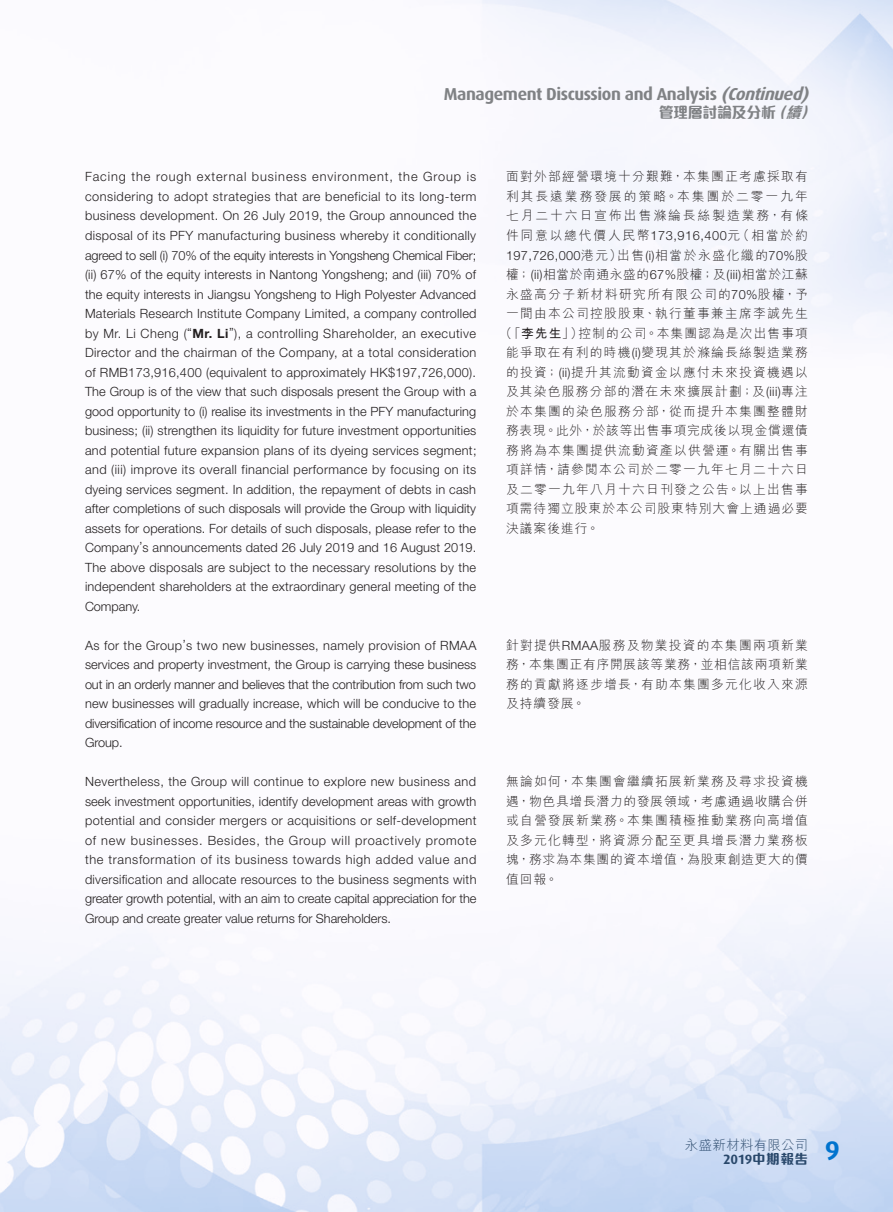
<style>
.page{position:relative;width:893px;height:1212px;background:#fff}
.page>*{position:absolute;margin:0;border:0;box-sizing:border-box;transform-origin:0 0}
.t1{font:700 17.25px "Dax";letter-spacing:-.025em;color:#808285}
.t2{font:800 15px "M Elle HK";letter-spacing:-.025em;color:#808285}
.t3{font:300 13.5px "M Hei HK";letter-spacing:.02em;color:#29486b}
.t4{font:700 13.5px "Dax";color:#29486b}
.Body_Text{font:300 12.75px/19.5px "Helvetica Neue LT Std";letter-spacing:-.005em;color:#231f20;text-align:justify}
.C_Body_Text{font:300 12.75px/19.5px "M Hei HK";letter-spacing:.1em;color:#231f20;text-align:justify}
.C_Body_Text-2{font:300 12.75px "M Hei HK";letter-spacing:.155em;color:#231f20}
.C_Body_Text-3{font:300 12.75px "Helvetica Neue LT Std";letter-spacing:.03em;color:#231f20}
.C_Body_Text-4{font:300 12.75px "M Hei HK";letter-spacing:.05em;color:#231f20}
.C_Body_Text-5{font:300 12.75px "M Hei HK";letter-spacing:.145em;color:#231f20}
.C_Body_Text-6{font:300 12.75px "M Hei HK";letter-spacing:.06em;color:#231f20}
.C_Body_Text-7{font:300 12.75px "M Hei HK";letter-spacing:.08em;color:#231f20}
.s1{font-style:italic}
.s2{font-weight:700}
.s3{font-family:"Helvetica Neue LT Std"}
.s4{font-family:"M Hei HK"}
.s5{font-family:"M Elle HK";font-weight:800}
</style>
<div class="page">
<img style="left:0;top:0;width:893px;height:1212px">
<h1 class="t1" style="left:444px;top:84px;width:371px">Management Discussion and Analysis <span class="s1">(Continued)</span></h1>
<p class="t2" style="left:659px;top:105px;width:163px">管理層討論及分析<span class="s1">（續）</span></p>
<p class="Body_Text" style="left:85px;top:167px;width:393px">Facing the rough external business environment, the Group is considering to adopt strategies that are beneficial to its long-term business development. On 26 July 2019, the Group announced the disposal of its PFY manufacturing business whereby it conditionally agreed to sell (i) 70% of the equity interests in Yongsheng Chemical Fiber; (ii) 67% of the equity interests in Nantong Yongsheng; and (iii) 70% of the equity interests in Jiangsu Yongsheng to High Polyester Advanced Materials Research Institute Company Limited, a company controlled by Mr. Li Cheng (“<span class="s2">Mr. Li</span>”), a controlling Shareholder, an executive Director and the chairman of the Company, at a total consideration of RMB173,916,400 (equivalent to approximately HK$197,726,000).<br>The Group is of the view that such disposals present the Group with a good opportunity to (i) realise its investments in the PFY manufacturing business; (ii) strengthen its liquidity for future investment opportunities and potential future expansion plans of its dyeing services segment; and (iii) improve its overall financial performance by focusing on its dyeing services segment. In addition, the repayment of debts in cash after completions of such disposals will provide the Group with liquidity assets for operations. For details of such disposals, please refer to the Company’s announcements dated 26 July 2019 and 16 August 2019.<br>The above disposals are subject to the necessary resolutions by the independent shareholders at the extraordinary general meeting of the Company.</p>
<p class="Body_Text" style="left:85px;top:635px;width:393px">As for the Group’s two new businesses, namely provision of RMAA services and property investment, the Group is carrying these business out in an orderly manner and believes that the contribution from such two new businesses will gradually increase, which will be conducive to the diversification of income resource and the sustainable development of the Group.</p>
<p class="Body_Text" style="left:85px;top:771px;width:393px">Nevertheless, the Group will continue to explore new business and seek investment opportunities, identify development areas with growth potential and consider mergers or acquisitions or self-development of new businesses. Besides, the Group will proactively promote the transformation of its business towards high added value and diversification and allocate resources to the business segments with greater growth potential, with an aim to create capital appreciation for the Group and create greater value returns for Shareholders.</p>
<p class="C_Body_Text" style="left:506px;top:167px;width:303px">面對外部經營環境十分艱難，本集團正考慮採取有</p>
<p class="C_Body_Text-2" style="left:506px;top:190px;width:303px">利其長遠業務發展的策略。本集團於二零一九年</p>
<p class="C_Body_Text-2" style="left:506px;top:209px;width:303px">七月二十六日宣佈出售滌綸長絲製造業務，有條</p>
<p class="C_Body_Text-5" style="left:506px;top:229px;width:303px">件同意以總代價人民幣<span class="s3">173,916,400</span>元（相當於約</p>
<p class="C_Body_Text-3" style="left:506px;top:247px;width:303px">197,726,000<span class="s4">港元）出售</span>(i)<span class="s4">相當於永盛化纖的</span>70%<span class="s4">股</span></p>
<p class="C_Body_Text-4" style="left:506px;top:268px;width:303px">權；<span class="s3">(ii)</span>相當於南通永盛的<span class="s3">67%</span>股權；及<span class="s3">(iii)</span>相當於江蘇</p>
<p class="C_Body_Text" style="left:506px;top:284px;width:303px">永盛高分子新材料研究所有限公司的<span class="s3">70%</span>股權，予</p>
<p class="C_Body_Text" style="left:506px;top:303px;width:303px">一間由本公司控股股東、執行董事兼主席李誠先生</p>
<p class="C_Body_Text" style="left:500px;top:323px;width:310px">（「<span class="s2">李先生</span>」）控制的公司。本集團認為是次出售事項</p>
<p class="C_Body_Text" style="left:506px;top:342px;width:303px">能爭取在有利的時機<span class="s3">(i)</span>變現其於滌綸長絲製造業務</p>
<p class="C_Body_Text" style="left:506px;top:362px;width:303px">的投資；<span class="s3">(ii)</span>提升其流動資金以應付未來投資機遇以</p>
<p class="C_Body_Text" style="left:506px;top:381px;width:303px">及其染色服務分部的潛在未來擴展計劃；及<span class="s3">(iii)</span>專注</p>
<p class="C_Body_Text" style="left:506px;top:401px;width:303px">於本集團的染色服務分部，從而提升本集團整體財</p>
<p class="C_Body_Text-6" style="left:506px;top:424px;width:303px">務表現。此外，於該等出售事項完成後以現金償還債</p>
<p class="C_Body_Text" style="left:506px;top:440px;width:303px">務將為本集團提供流動資產以供營運。有關出售事</p>
<p class="C_Body_Text" style="left:506px;top:459px;width:303px">項詳情，請參閱本公司於二零一九年七月二十六日</p>
<p class="C_Body_Text" style="left:506px;top:479px;width:303px">及二零一九年八月十六日刊發之公告。以上出售事</p>
<p class="C_Body_Text-7" style="left:506px;top:502px;width:303px">項需待獨立股東於本公司股東特別大會上通過必要</p>
<p class="C_Body_Text" style="left:506px;top:518px;width:95px">決議案後進行。</p>
<p class="C_Body_Text" style="left:506px;top:635px;width:303px">針對提供<span class="s3">RMAA</span>服務及物業投資的本集團兩項新業務，本集團正有序開展該等業務，並相信該兩項新業務的貢獻將逐步增長，有助本集團多元化收入來源及持續發展。</p>
<p class="C_Body_Text" style="left:506px;top:771px;width:303px">無論如何，本集團會繼續拓展新業務及尋求投資機遇，物色具增長潛力的發展領域，考慮通過收購合併或自營發展新業務。本集團積極推動業務向高增值及多元化轉型，將資源分配至更具增長潛力業務板塊，務求為本集團的資本增值，為股東創造更大的價值回報。</p>
<p class="t3" style="left:685px;top:1138px;width:125px">永盛新材料有限公司</p>
<p class="t4" style="left:723px;top:1151px;width:119px">2019<span class="s5">中期報告</span> <sup>9</sup></p>
</div>
